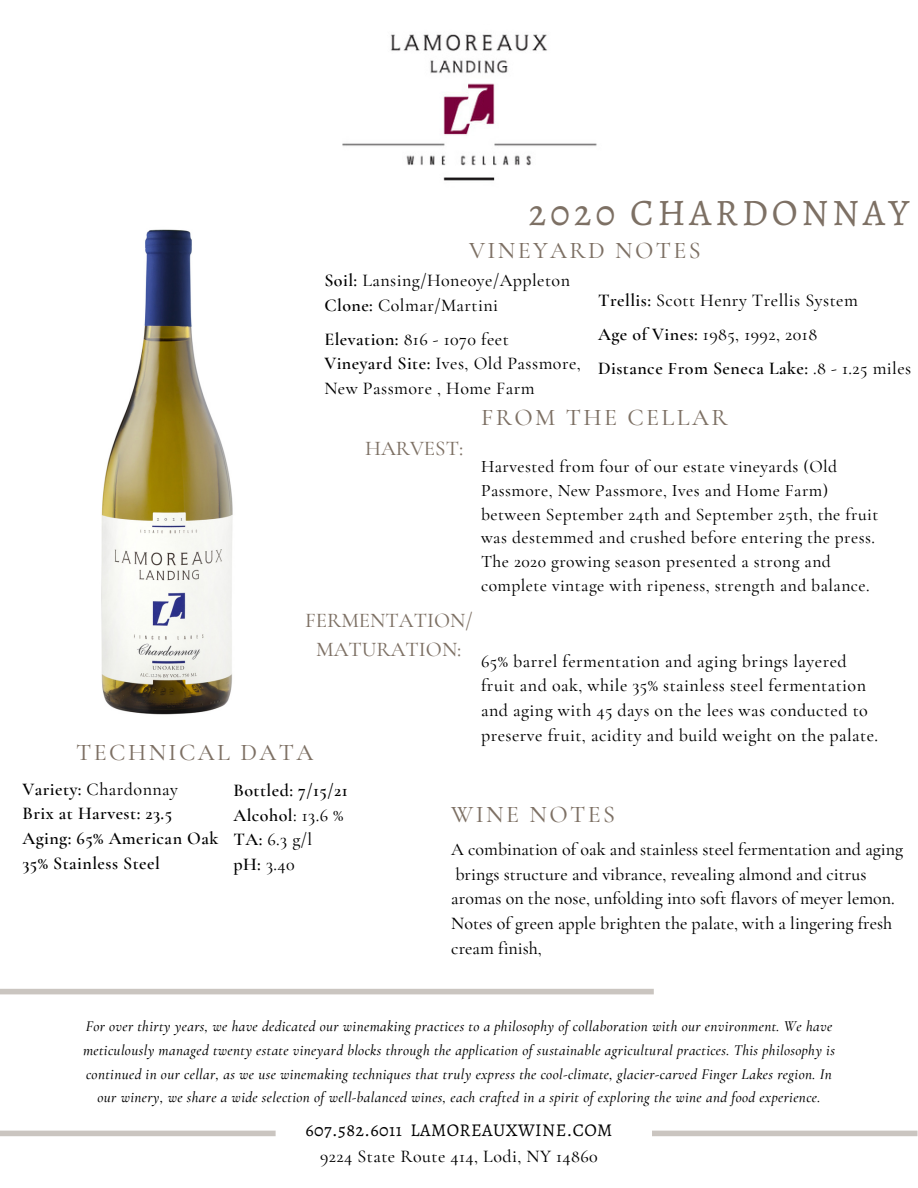
<style>
.page{position:relative;width:918px;height:1188px;background:#fff}
.page>*{position:absolute;margin:0;border:0;box-sizing:border-box;transform-origin:0 0}
.t1{font:37.5px "Alegreya";letter-spacing:.1em;color:#7d7064}
.t2{font:500 24px "Cormorant Garamond";letter-spacing:.1em;color:#7d7064}
.t3{font:500 21px "Cormorant Garamond";color:#7d7064}
.t4{font:500 18px/24.8px "Cormorant Garamond";letter-spacing:.025em;color:#000}
.t5{font:500 18px/24.8px "Cormorant Garamond";color:#000}
.t6{font:600 18px "Cormorant Garamond";letter-spacing:.025em;color:#000}
.t7{font:18px "Alegreya";letter-spacing:.025em;color:#000}
.t8{font:500 17.55px/23.7px "Cormorant Garamond";letter-spacing:.025em;color:#000}
.t9{font:italic 500 15px/23.7px "Cormorant Garamond";letter-spacing:.025em;color:#000;text-align:center}
.s1{font-weight:600}
.s2{font-weight:500}
</style>
<div class="page">
<img style="left:342px;top:34px;width:255px;height:147px">
<div style="left:0;top:1131px;width:276px;height:5px;background:#cac5c0"></div>
<div style="left:652px;top:1131px;width:266px;height:5px;background:#cac5c0"></div>
<div style="left:0;top:989px;width:654px;height:5px;background:#cac5c0"></div>
<img style="left:101px;top:229px;width:132px;height:486px">
<p class="t1" style="left:529px;top:187px;width:382px">2020 CHARDONNAY</p>
<p class="t2" style="left:469px;top:236px;width:233px">VINEYARD NOTES</p>
<p class="t4" style="left:324px;top:268px;width:247px"><span class="s1">Soil:</span> Lansing/Honeoye/Appleton</p>
<p class="t4" style="left:324px;top:293px;width:175px"><span class="s1">Clone:</span> Colmar/Martini</p>
<p class="t4" style="left:324px;top:327px;width:186px"><span class="s1">Elevation:</span> 816 - 1070 feet</p>
<p class="t4" style="left:324px;top:351px;width:258px"><span class="s1">Vineyard Site:</span> Ives, Old Passmore,<br>New Passmore , Home Farm</p>
<p class="t4" style="left:598px;top:288px;width:261px"><span class="s1">Trellis:</span> Scott Henry Trellis System</p>
<p class="t4" style="left:598px;top:322px;width:221px"><span class="s1">Age of Vines:</span> 1985, 1992, 2018</p>
<p class="t6" style="left:598px;top:357px;width:315px">Distance From Seneca Lake: <span class="s2">.8 - 1.25 miles</span></p>
<p class="t3" style="left:365px;top:436px;width:100px">HARVEST:</p>
<p class="t2" style="left:481px;top:403px;width:248px">FROM THE CELLAR</p>
<p class="t8" style="left:481px;top:455px;width:399px">Harvested from four of our estate vineyards (Old Passmore, New Passmore, Ives and Home Farm) between September 24th and September 25th, the fruit was destemmed and crushed before entering the press.<br>The 2020 growing season presented a strong and complete vintage with ripeness, strength and balance.</p>
<p class="t3" style="left:305px;top:607px;width:169px">FERMENTATION/</p>
<p class="t3" style="left:316px;top:636px;width:147px">MATURATION:</p>
<p class="t4" style="left:481px;top:649px;width:399px">65% barrel fermentation and aging brings layered fruit and oak, while 35% stainless steel fermentation and aging with 45 days on the lees was conducted to preserve fruit, acidity and build weight on the palate.</p>
<p class="t2" style="left:76px;top:738px;width:239px">TECHNICAL DATA</p>
<p class="t4" style="left:22px;top:777px;width:157px"><span class="s1">Variety:</span> Chardonnay</p>
<p class="t6" style="left:22px;top:803px;width:151px">Brix at Harvest: 23.5</p>
<p class="t6" style="left:22px;top:828px;width:197px">Aging: 65% American Oak</p>
<p class="t6" style="left:22px;top:852px;width:139px">35% Stainless Steel</p>
<p class="t6" style="left:233px;top:779px;width:116px">Bottled: 7/15/21</p>
<p class="t6" style="left:233px;top:804px;width:112px">Alcohol<span class="s2">: 13.6 %</span></p>
<p class="t4" style="left:233px;top:827px;width:80px"><span class="s1">TA:</span> 6.3 g/l</p>
<p class="t4" style="left:233px;top:852px;width:63px"><span class="s1">pH:</span> 3.40</p>
<p class="t2" style="left:451px;top:800px;width:165px">WINE NOTES</p>
<p class="t5" style="left:451px;top:837px;width:453px">A combination of oak and stainless steel fermentation and aging</p>
<p class="t5" style="left:455px;top:861px;width:413px">brings structure and vibrance, revealing almond and citrus</p>
<p class="t5" style="left:451px;top:886px;width:445px">aromas on the nose, unfolding into soft flavors of meyer lemon.</p>
<p class="t5" style="left:451px;top:911px;width:442px">Notes of green apple brighten the palate, with a lingering fresh cream finish,</p>
<p class="t9" style="left:83px;top:1015px;width:753px">For over thirty years, we have dedicated our winemaking practices to a philosophy of collaboration with our environment. We have meticulously managed twenty estate vineyard blocks through the application of sustainable agricultural practices. This philosophy is continued in our cellar, as we use winemaking techniques that truly express the cool-climate, glacier-carved Finger Lakes region. In our winery, we share a wide selection of well-balanced wines, each crafted in a spirit of exploring the wine and food experience.</p>
<p class="t7" style="left:305px;top:1118px;width:309px">607.582.6011 LAMOREAUXWINE.COM</p>
<p class="t4" style="left:320px;top:1144px;width:279px">9224 State Route 414, Lodi, NY 14860</p>
</div>
